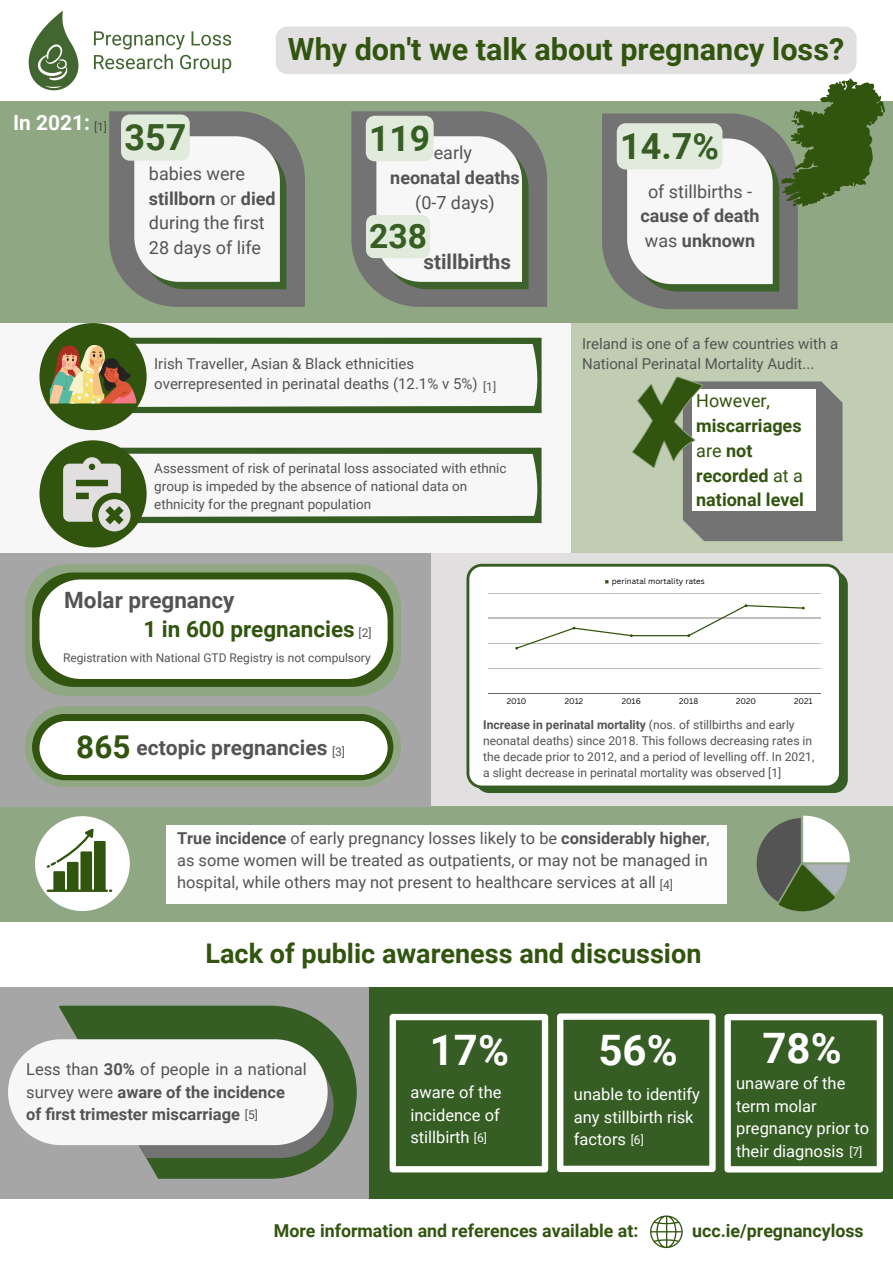
<style>
.page{position:relative;width:893px;height:1264px;background:#fff}
.page>*{position:absolute;margin:0;border:0;box-sizing:border-box;transform-origin:0 0}
.t1{font:700 42px "Roboto";color:#fff}
.t2{font:700 36px "Roboto";color:#365d24}
.t3{font:700 35.4px "Roboto";color:#365d24}
.t4{font:700 33.6px "Roboto";color:#365d24}
.t5{font:700 31.5px "Roboto";color:#31540e}
.t6{font:700 30.6px "Roboto";color:#31540e}
.t7{font:700 27px "Roboto";color:#31540e}
.t8{font:700 22.5px "Roboto";color:#31540e}
.t9{font:700 22.5px "Roboto";color:#545454}
.t10{font:700 21px "Roboto";color:#545454}
.t11{font:700 21px "Roboto";color:#fff}
.t12{font:700 20.55px "Roboto";color:#545454}
.t13{font:700 18px/24.8px "Roboto";color:#545454;text-align:center}
.t14{font:18px/24.8px "Roboto";color:#545454}
.t15{font:700 18px/24.8px "Roboto";color:#31540e}
.t16{font:700 17.85px "Roboto";color:#31540e}
.t17{font:16.5px/22.5px "Roboto";color:#fff}
.t18{font:16.5px/22.5px "Roboto";color:#545454}
.t19{font:700 16.5px "Roboto";color:#545454}
.t20{font:16.35px/22px "Roboto";color:#545454}
.t21{font:15px/20.2px "Roboto";color:#545454}
.t22{font:13.5px/18px "Roboto";color:#545454}
.t23{font:12.15px/16px "Roboto";color:#545454}
.t24{font:12px "Roboto";color:#545454}
.t25{font:12px "Roboto";color:#fff}
.t26{font:12px "Roboto";color:#494848}
.t27{font:7.95px "Canva Sans";color:#000}
.s1{font-weight:700}
.s2{font-weight:400}
.s3{font-size:12px}
</style>
<div class="page">
<div style="left:0;top:0;width:892px;height:1262px;background:#8fa883"></div>
<div style="left:428px;top:552px;width:464px;height:254px;background:#e1dfdf"></div>
<div style="left:0;top:548px;width:431px;height:258px;background:#a6a6a6"></div>
<div style="left:478px;top:573px;width:369px;height:220px;background:#365d24"></div>
<div style="left:466px;top:564px;width:375px;height:224px;background:#fff"></div>
<div style="left:0;top:967px;width:892px;height:295px;background:#a6a6a6"></div>
<div style="left:0;top:0;width:892px;height:100px;background:#fff"></div>
<div style="left:0;top:323px;width:584px;height:229px;background:#f7f7f7"></div>
<div style="left:571px;top:323px;width:321px;height:229px;background:#c0cdb2"></div>
<svg style="left:39px;top:323px;width:502px;height:107px"></svg>
<hr style="left:488px;top:593px;width:344px;height:1px;background:#000">
<hr style="left:488px;top:618px;width:344px;height:1px;background:#000">
<hr style="left:488px;top:643px;width:344px;height:1px;background:#000">
<hr style="left:488px;top:668px;width:344px;height:1px;background:#000">
<hr style="left:488px;top:693px;width:344px;height:1px;background:#000">
<svg style="left:515px;top:604px;width:289px;height:45px;background:#f4f5f3"></svg>
<img style="left:20px;top:3px;width:222px;height:95px">
<svg style="left:109px;top:111px;width:196px;height:196px;background:#bcc0ba"></svg>
<svg style="left:39px;top:440px;width:502px;height:107px"></svg>
<div style="left:35px;top:816px;width:95px;height:95px;background:#fff;border-radius:50%"></div>
<svg style="left:47px;top:828px;width:65px;height:63px"></svg>
<svg style="left:756px;top:815px;width:93px;height:96px"></svg>
<svg style="left:58px;top:1005px;width:299px;height:173px;fill:#365d24"></svg>
<svg style="left:8px;top:1039px;width:325px;height:118px;background:#e0e1df"></svg>
<div style="left:369px;top:986px;width:523px;height:213px;background:#365d24"></div>
<div style="left:0;top:922px;width:892px;height:64px;background:#fff"></div>
<svg style="left:557px;top:1013px;width:158px;height:158px"></svg>
<svg style="left:602px;top:79px;width:282px;height:230px"></svg>
<svg style="left:632px;top:376px;width:210px;height:165px"></svg>
<div style="left:166px;top:825px;width:560px;height:78px;background:#fdfdfd"></div>
<div style="left:471px;top:577px;width:16px;height:166px;background:#fff"></div>
<div style="left:821px;top:577px;width:15px;height:139px;background:#fff"></div>
<svg style="left:25px;top:564px;width:376px;height:132px;fill:#8fa883"></svg>
<svg style="left:389px;top:1013px;width:159px;height:159px"></svg>
<svg style="left:724px;top:1013px;width:159px;height:159px"></svg>
<div style="left:25px;top:706px;width:376px;height:81px;background:#8fa883;border-radius:40px"></div>
<svg style="left:32px;top:572px;width:361px;height:115px;background:#d9dfd3"></svg>
<svg style="left:32px;top:714px;width:361px;height:66px;background:#d1d9ca"></svg>
<svg style="left:351px;top:111px;width:196px;height:196px;background:#bbc0b9"></svg>
<div style="left:276px;top:27px;width:580px;height:47px;background:#e1dfdf;border-radius:12px"></div>
<div style="left:0;top:1199px;width:892px;height:63px;background:#fff"></div>
<svg style="left:650px;top:1215px;width:32px;height:32px"></svg>
<p class="t11" style="left:13px;top:110px;width:78px">In 2021:</p>
<p class="t26" style="left:94px;top:120px;width:15px">[1]</p>
<p class="t6" style="left:288px;top:31px;width:557px">Why don't we talk about pregnancy loss?</p>
<p class="t2" style="left:124px;top:117px;width:63px">357</p>
<p class="t14" style="left:149px;top:161px;width:128px">babies were <span class="s1">stillborn</span> or <span class="s1">died </span>during the first<br>28 days of life</p>
<p class="t3" style="left:369px;top:118px;width:62px">119</p>
<p class="t14" style="left:433px;top:141px;width:40px">early</p>
<p class="t13" style="left:390px;top:166px;width:131px">neonatal deaths <span class="s2">(0-7 days)</span></p>
<p class="t4" style="left:369px;top:217px;width:59px">238</p>
<p class="t12" style="left:423px;top:250px;width:89px">stillbirths</p>
<p class="t2" style="left:620px;top:125px;width:100px">14.7%</p>
<p class="t13" style="left:640px;top:179px;width:121px"><span class="s2">of stillbirths - </span>cause of death <span class="s2">was</span> unknown</p>
<p class="t21" style="left:154px;top:353px;width:325px">Irish Traveller, Asian &amp; Black ethnicities overrepresented in perinatal deaths (12.1% v 5%)</p>
<p class="t24" style="left:483px;top:380px;width:15px">[1]</p>
<p class="t22" style="left:154px;top:459px;width:354px">Assessment of risk of perinatal loss associated with ethnic group is impeded by the absence of national data on ethnicity for the pregnant population</p>
<p class="t21" style="left:582px;top:333px;width:257px">Ireland is one of a few countries with a<br>National Perinatal Mortality Audit...</p>
<p class="t15" style="left:696px;top:389px;width:109px"><span class="s2">However, </span>miscarriages <span class="s2">are</span> not recorded <span class="s2">at a </span>national level</p>
<p class="t27" style="left:611px;top:576px;width:94px">perinatal mortality rates</p>
<p class="t9" style="left:64px;top:586px;width:172px">Molar pregnancy</p>
<p class="t8" style="left:143px;top:616px;width:213px">1 in 600 pregnancies</p>
<p class="t24" style="left:358px;top:625px;width:15px">[2]</p>
<p class="t24" style="left:63px;top:650px;width:309px">Registration with National GTD Registry is not compulsory</p>
<p class="t5" style="left:76px;top:728px;width:56px">865</p>
<p class="t10" style="left:136px;top:735px;width:192px">ectopic pregnancies</p>
<p class="t24" style="left:332px;top:745px;width:15px">[3]</p>
<p class="t27" style="left:507px;top:696px;width:21px">2010</p>
<p class="t27" style="left:564px;top:696px;width:20px">2012</p>
<p class="t27" style="left:621px;top:696px;width:21px">2016</p>
<p class="t27" style="left:679px;top:696px;width:20px">2018</p>
<p class="t27" style="left:736px;top:696px;width:21px">2020</p>
<p class="t27" style="left:794px;top:696px;width:20px">2021</p>
<p class="t23" style="left:483px;top:716px;width:330px"><span class="s1">Increase in perinatal mortality</span> (nos. of stillbirths and early neonatal deaths) since 2018. This follows decreasing rates in</p>
<p class="t23" style="left:483px;top:749px;width:333px">the decade prior to 2012, and a period of levelling off. In 2021,</p>
<p class="t23" style="left:483px;top:765px;width:300px">a slight decrease in perinatal mortality was observed <span class="s3">[1]</span></p>
<p class="t20" style="left:177px;top:827px;width:534px"><span class="s1">True incidence</span> of early pregnancy losses likely to be <span class="s1">considerably higher</span>, as some women will be treated as outpatients, or may not be managed in hospital, while others may not present to healthcare services at all</p>
<p class="t24" style="left:660px;top:877px;width:15px">[4]</p>
<p class="t7" style="left:205px;top:937px;width:497px">Lack of public awareness and discussion</p>
<p class="t18" style="left:26px;top:1058px;width:282px">Less than <span class="s1">30%</span> of people in a national survey were <span class="s1">aware of the incidence</span></p>
<p class="t19" style="left:26px;top:1104px;width:215px">of first trimester miscarriage</p>
<p class="t24" style="left:245px;top:1107px;width:15px">[5]</p>
<p class="t1" style="left:430px;top:1026px;width:81px">17%</p>
<p class="t1" style="left:598px;top:1026px;width:81px">56%</p>
<p class="t17" style="left:410px;top:1081px;width:93px;text-align:justify">aware of the incidence of stillbirth</p>
<p class="t17" style="left:574px;top:1083px;width:128px">unable to identify any stillbirth risk factors</p>
<p class="t25" style="left:474px;top:1130px;width:15px">[6]</p>
<p class="t25" style="left:630px;top:1133px;width:15px">[6]</p>
<p class="t1" style="left:762px;top:1024px;width:81px">78%</p>
<p class="t17" style="left:736px;top:1072px;width:135px">unaware of the term molar pregnancy prior to their diagnosis</p>
<p class="t25" style="left:849px;top:1144px;width:15px">[7]</p>
<p class="t16" style="left:274px;top:1220px;width:366px">More information and references available at:</p>
<p class="t16" style="left:692px;top:1220px;width:173px">ucc.ie/pregnancyloss</p>
</div>
